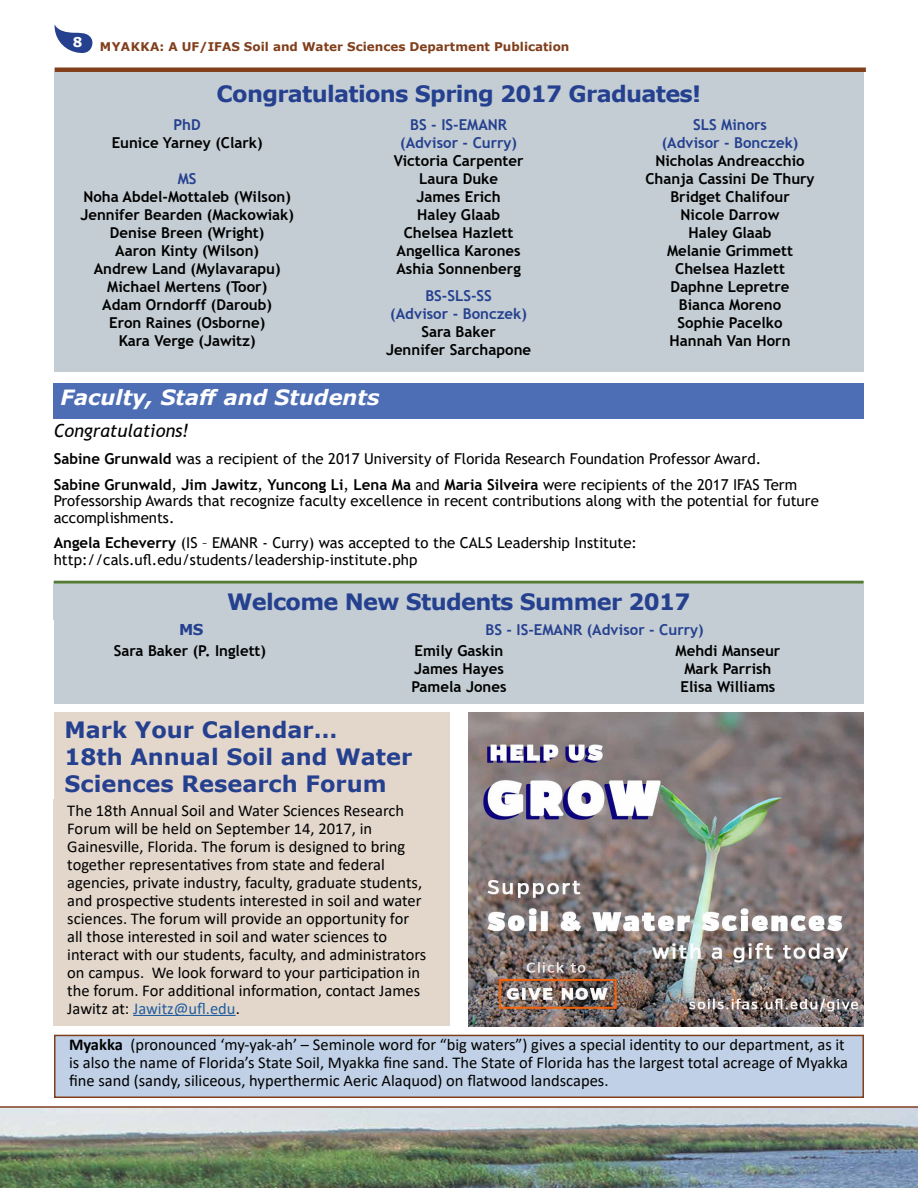
<style>
.page{position:relative;width:918px;height:1188px;background:#fff}
.page>*{position:absolute;margin:0;border:0;box-sizing:border-box;transform-origin:0 0}
.t1{font:700 22.5px "Verdana";letter-spacing:-.03em;color:#25408f}
.t2{font:700 22.5px/27px "Verdana";color:#25408f}
.t3{font:italic 700 21px "Verdana";color:#fff}
.t4{font:italic 18px "Trebuchet MS";color:#000}
.t5{font:16.5px/18px "Calibri";color:#000}
.t6{font:700 15px/18px "Trebuchet MS";color:#000;text-align:center}
.t7{font:15px/16.5px "Trebuchet MS";color:#000}
.t8{font:700 15px/18px "Trebuchet MS";color:#25408f;text-align:center}
.t9{font:700 15px "Verdana";color:#25408f}
.t10{font:700 13.5px "Verdana";color:#fff}
.t11{font:700 12px "Verdana";color:#813f1c}
.s1{font-weight:700}
.s2{color:#215e9e}
</style>
<div class="page">
<hr style="left:54px;top:581px;width:810px;height:3px;background:#547a38">
<div style="left:53px;top:383px;width:811px;height:36px;background:#4d6eb5"></div>
<div style="left:54px;top:640px;width:810px;height:64px;background:#c3cdd3"></div>
<div style="left:54px;top:584px;width:810px;height:36px;background:#c3cdd3"></div>
<div style="left:54px;top:116px;width:810px;height:255px;background:#c3cdd3"></div>
<div style="left:54px;top:72px;width:810px;height:45px;background:#c3cdd3"></div>
<div style="left:54px;top:712px;width:396px;height:88px;background:#e3d7cc"></div>
<div style="left:54px;top:800px;width:396px;height:226px;background:#e3d7cc"></div>
<hr style="left:133px;top:1015px;width:103px;height:1px;background:#215e9e">
<div style="left:55px;top:1035px;width:808px;height:62px;background:#c0d0e6"></div>
<div style="left:54px;top:1035px;width:810px;height:63px;border:2px solid #813f1c"></div>
<img style="left:468px;top:712px;width:396px;height:314px">
<div style="left:325px;top:617px;width:539px;height:25px;background:#c3cdd3"></div>
<div style="left:54px;top:616px;width:274px;height:26px;background:#c3cdd3"></div>
<img style="left:0;top:1108px;width:918px;height:80px">
<svg style="left:54px;top:25px;width:39px;height:28px"></svg>
<div style="left:55px;top:67px;width:811px;height:5px;background:#813f1c"></div>
<hr style="left:0;top:1106px;width:918px;height:2px;background:#813f1c">
<p class="t10" style="left:73px;top:33px;width:11px">8</p>
<p class="t11" style="left:100px;top:38px;width:471px">MYAKKA: A UF/IFAS Soil and Water Sciences Department Publication</p>
<h1 class="t1" style="left:217px;top:78px;width:486px">Congratulations Spring 2017 Graduates!</h1>
<p class="t8" style="left:174px;top:116px;width:29px">PhD</p>
<p class="t6" style="left:112px;top:134px;width:152px">Eunice Yarney (Clark)</p>
<p class="t8" style="left:178px;top:170px;width:20px">MS</p>
<p class="t6" style="left:80px;top:188px;width:215px">Noha Abdel-Mottaleb (Wilson)<br>Jennifer Bearden (Mackowiak)<br>Denise Breen (Wright)<br>Aaron Kinty (Wilson)<br>Andrew Land (Mylavarapu)<br>Michael Mertens (Toor)<br>Adam Orndorff (Daroub)<br>Eron Raines (Osborne)<br>Kara Verge (Jawitz)</p>
<p class="t8" style="left:400px;top:116px;width:118px">BS - IS-EMANR (Advisor - Curry)</p>
<p class="t6" style="left:394px;top:152px;width:131px">Victoria Carpenter<br>Laura Duke<br>James Erich<br>Haley Glaab<br>Chelsea Hazlett<br>Angellica Karones<br>Ashia Sonnenberg</p>
<p class="t8" style="left:390px;top:287px;width:138px">BS-SLS-SS<br>(Advisor - Bonczek)</p>
<p class="t6" style="left:386px;top:323px;width:147px">Sara Baker<br>Jennifer Sarchapone</p>
<p class="t3" style="left:61px;top:383px;width:321px">Faculty, Staff and Students</p>
<p class="t8" style="left:662px;top:116px;width:138px">SLS Minors<br>(Advisor - Bonczek)</p>
<p class="t6" style="left:645px;top:152px;width:171px">Nicholas Andreacchio<br>Chanja Cassini De Thury<br>Bridget Chalifour<br>Nicole Darrow<br>Haley Glaab<br>Melanie Grimmett<br>Chelsea Hazlett<br>Daphne Lepretre<br>Bianca Moreno<br>Sophie Pacelko<br>Hannah Van Horn</p>
<p class="t4" style="left:54px;top:420px;width:137px">Congratulations!</p>
<p class="t7" style="left:54px;top:446px;width:745px;line-height:25.5px"><span class="s1">Sabine Grunwald</span> was a recipient of the 2017 University of Florida Research Foundation Professor Award.<br><span class="s1">Sabine Grunwald</span>, <span class="s1">Jim Jawitz</span>, <span class="s1">Yuncong Li</span>, <span class="s1">Lena Ma</span> and <span class="s1">Maria Silveira</span> were recipients of the 2017 IFAS Term</p>
<p class="t7" style="left:54px;top:493px;width:767px">Professorship Awards that recognize faculty excellence in recent contributions along with the potential for future accomplishments.</p>
<p class="t7" style="left:54px;top:535px;width:585px"><span class="s1">Angela Echeverry</span> (IS – EMANR - Curry) was accepted to the CALS Leadership Institute: http://cals.ufl.edu/students/leadership-institute.php</p>
<h1 class="t1" style="left:227px;top:586px;width:465px">Welcome New Students Summer 2017</h1>
<p class="t9" style="left:179px;top:619px;width:26px">MS</p>
<p class="t8" style="left:485px;top:621px;width:220px">BS - IS-EMANR (Advisor - Curry)</p>
<p class="t6" style="left:114px;top:642px;width:154px">Sara Baker (P. Inglett)</p>
<p class="t6" style="left:412px;top:642px;width:96px;text-align:left">Emily Gaskin<br>James Hayes<br>Pamela Jones</p>
<p class="t6" style="left:676px;top:642px;width:106px">Mehdi Manseur<br>Mark Parrish<br>Elisa Williams</p>
<h1 class="t2" style="left:64px;top:715px;width:349px">Mark Your Calendar…<br>18th Annual Soil and Water<br>Sciences Research Forum</h1>
<p class="t5" style="left:67px;top:801px;width:361px">The 18th Annual Soil and Water Sciences Research Forum will be held on September 14, 2017, in Gainesville, Florida. The forum is designed to bring together representatives from state and federal agencies, private industry, faculty, graduate students, and prospective students interested in soil and water sciences. The forum will provide an opportunity for all those interested in soil and water sciences to interact with our students, faculty, and administrators on campus. We look forward to your participation in the forum. For additional information, contact James Jawitz at: <span class="s2">Jawitz@ufl.edu</span>.</p>
<p class="t5" style="left:69px;top:1035px;width:781px"><span class="s1">Myakka</span> (pronounced ‘my-yak-ah’ – Seminole word for “big waters”) gives a special identity to our department, as it is also the name of Florida’s State Soil, Myakka fine sand. The State of Florida has the largest total acreage of Myakka fine sand (sandy, siliceous, hyperthermic Aeric Alaquod) on flatwood landscapes.</p>
</div>
